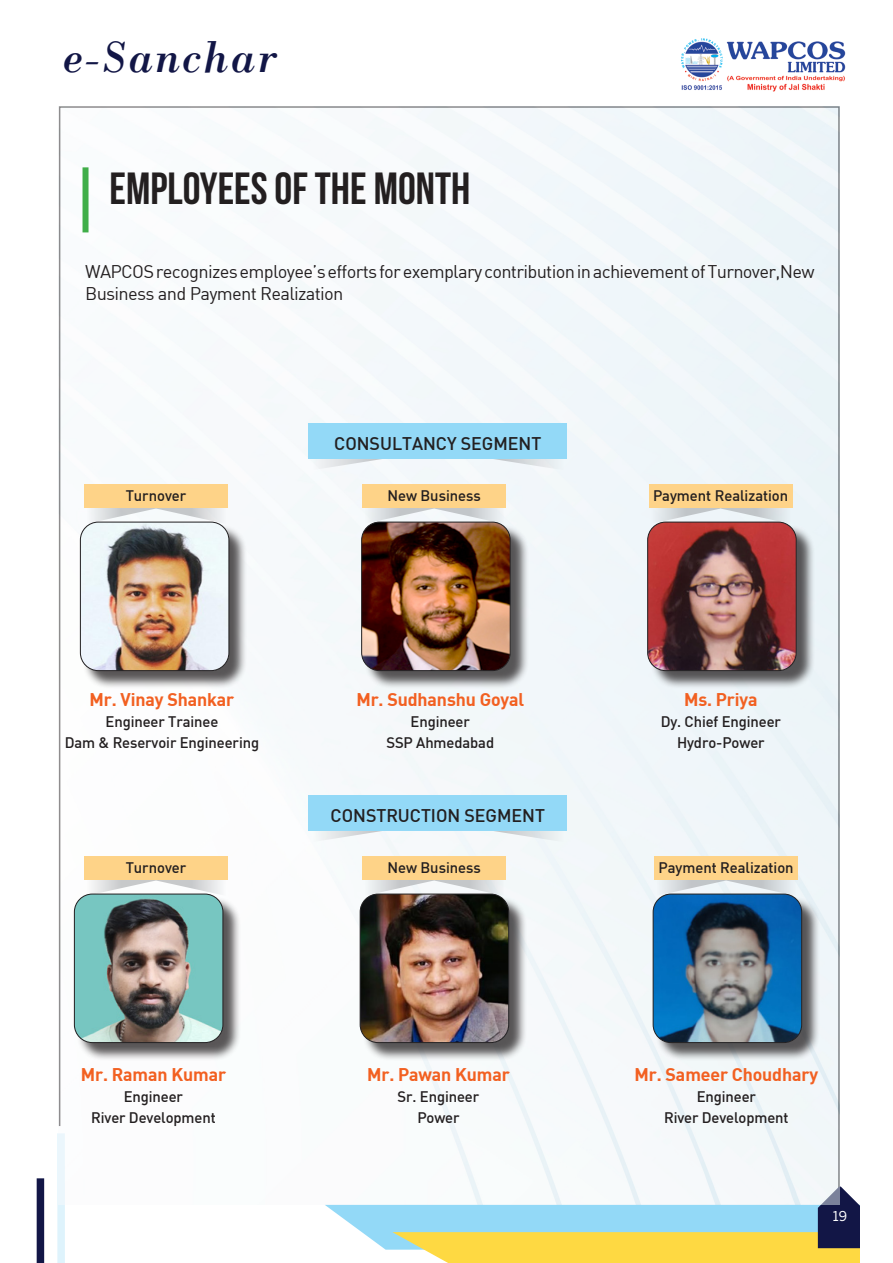
<style>
.page{position:relative;width:893px;height:1263px;background:#fff}
.page>*{position:absolute;margin:0;border:0;box-sizing:border-box;transform-origin:0 0}
.t1{font:45px "Bebas Neue";color:#231f20}
.t2{font:italic 45px "Bodoni";letter-spacing:.04em;color:#121646}
.t3{font:18px/21.6px "Sapient Sans";letter-spacing:-.005em;color:#231f20}
.t4{font:700 18px "Sapient Sans";letter-spacing:-.005em;color:#f26021}
.t5{font:500 18px "Sapient Sans";color:#231f20}
.t6{font:500 15px "Sapient Sans";letter-spacing:-.005em;color:#231f20}
.t7{font:13.5px "Benton Sans";color:#fff}
</style>
<div class="page">
<div style="left:37px;top:1178px;width:7px;height:85px;background:#121646"></div>
<svg style="left:57px;top:1133px;width:8px;height:130px"></svg>
<img style="left:681px;top:38px;width:165px;height:54px">
<svg style="left:325px;top:1186px;width:535px;height:77px;background:#c0d0a2"></svg>
<img style="left:59px;top:106px;width:781px;height:1099px">
<svg style="left:308px;top:458px;width:259px;height:13px"></svg>
<div style="left:308px;top:423px;width:259px;height:35px;background:#93d9f7"></div>
<svg style="left:308px;top:830px;width:259px;height:13px"></svg>
<div style="left:308px;top:795px;width:259px;height:35px;background:#93d9f7"></div>
<svg style="left:649px;top:508px;width:143px;height:14px;background:#d9dfe2"></svg>
<svg style="left:654px;top:880px;width:144px;height:14px"></svg>
<svg style="left:362px;top:508px;width:144px;height:14px"></svg>
<svg style="left:362px;top:880px;width:144px;height:14px"></svg>
<svg style="left:84px;top:508px;width:144px;height:14px"></svg>
<svg style="left:84px;top:880px;width:144px;height:16px"></svg>
<div style="left:649px;top:484px;width:143px;height:24px;background:#fed388"></div>
<div style="left:654px;top:856px;width:144px;height:24px;background:#fed388"></div>
<div style="left:362px;top:484px;width:144px;height:24px;background:#fed388"></div>
<div style="left:362px;top:856px;width:144px;height:24px;background:#fed388"></div>
<div style="left:84px;top:484px;width:144px;height:24px;background:#fed388"></div>
<div style="left:84px;top:856px;width:144px;height:24px;background:#fed388"></div>
<div style="left:83px;top:167px;width:6px;height:65px;background:#40ae49"></div>
<div style="left:82px;top:524px;width:166px;height:165px;background:#231f20;opacity:.75"></div>
<img style="left:80px;top:522px;width:149px;height:149px">
<div style="left:80px;top:522px;width:149px;height:149px;border:1px solid #231f20;border-radius:18px"></div>
<div style="left:76px;top:896px;width:166px;height:165px;background:#231f20;opacity:.75"></div>
<img style="left:74px;top:894px;width:149px;height:148px">
<div style="left:74px;top:894px;width:149px;height:149px;border:1px solid #231f20;border-radius:18px"></div>
<div style="left:364px;top:524px;width:165px;height:165px;background:#231f20;opacity:.75"></div>
<img style="left:362px;top:522px;width:148px;height:149px">
<div style="left:361px;top:522px;width:149px;height:149px;border:1px solid #231f20;border-radius:18px"></div>
<div style="left:362px;top:896px;width:165px;height:165px;background:#231f20;opacity:.75"></div>
<img style="left:360px;top:894px;width:149px;height:148px">
<div style="left:360px;top:894px;width:149px;height:149px;border:1px solid #231f20;border-radius:18px"></div>
<div style="left:650px;top:524px;width:165px;height:165px;background:#231f20;opacity:.75"></div>
<img style="left:648px;top:522px;width:148px;height:149px">
<div style="left:647px;top:522px;width:149px;height:149px;border:1px solid #231f20;border-radius:18px"></div>
<div style="left:655px;top:896px;width:165px;height:165px;background:#231f20;opacity:.75"></div>
<img style="left:653px;top:894px;width:149px;height:148px">
<div style="left:653px;top:894px;width:149px;height:149px;border:1px solid #231f20;border-radius:18px"></div>
<h1 class="t2" style="left:63px;top:29px;width:216px">e-Sanchar</h1>
<p class="t1" style="left:110px;top:164px;width:362px">EMPLOYEES OF THE MONTH</p>
<p class="t3" style="left:86px;top:261px;width:730px">WAPCOS recognizes employee’s efforts for exemplary contribution in achievement of Turnover,New<br>Business and Payment Realization</p>
<p class="t5" style="left:334px;top:432px;width:209px">CONSULTANCY SEGMENT</p>
<p class="t6" style="left:126px;top:486px;width:62px">Turnover</p>
<p class="t6" style="left:387px;top:486px;width:95px">New Business</p>
<p class="t6" style="left:653px;top:486px;width:137px">Payment Realization</p>
<p class="t4" style="left:90px;top:687px;width:146px">Mr. Vinay Shankar</p>
<p class="t6" style="left:106px;top:712px;width:114px">Engineer Trainee</p>
<p class="t6" style="left:65px;top:733px;width:196px">Dam &amp; Reservoir Engineering</p>
<p class="t4" style="left:356px;top:687px;width:169px">Mr. Sudhanshu Goyal</p>
<p class="t6" style="left:411px;top:712px;width:61px">Engineer</p>
<p class="t6" style="left:386px;top:733px;width:109px">SSP Ahmedabad</p>
<p class="t4" style="left:684px;top:687px;width:75px">Ms. Priya</p>
<p class="t6" style="left:661px;top:712px;width:122px">Dy. Chief Engineer</p>
<p class="t6" style="left:677px;top:733px;width:89px">Hydro-Power</p>
<p class="t5" style="left:331px;top:804px;width:216px">CONSTRUCTION SEGMENT</p>
<p class="t6" style="left:126px;top:858px;width:62px">Turnover</p>
<p class="t6" style="left:387px;top:858px;width:95px">New Business</p>
<p class="t6" style="left:658px;top:858px;width:137px">Payment Realization</p>
<p class="t4" style="left:81px;top:1062px;width:147px">Mr. Raman Kumar</p>
<p class="t6" style="left:124px;top:1087px;width:61px">Engineer</p>
<p class="t6" style="left:91px;top:1108px;width:126px">River Development</p>
<p class="t4" style="left:367px;top:1062px;width:144px">Mr. Pawan Kumar</p>
<p class="t6" style="left:398px;top:1087px;width:83px">Sr. Engineer</p>
<p class="t6" style="left:417px;top:1108px;width:44px">Power</p>
<p class="t4" style="left:635px;top:1062px;width:185px">Mr. Sameer Choudhary</p>
<p class="t6" style="left:697px;top:1087px;width:61px">Engineer</p>
<p class="t6" style="left:664px;top:1108px;width:126px">River Development</p>
<p class="t7" style="left:833px;top:1208px;width:16px">19</p>
</div>
